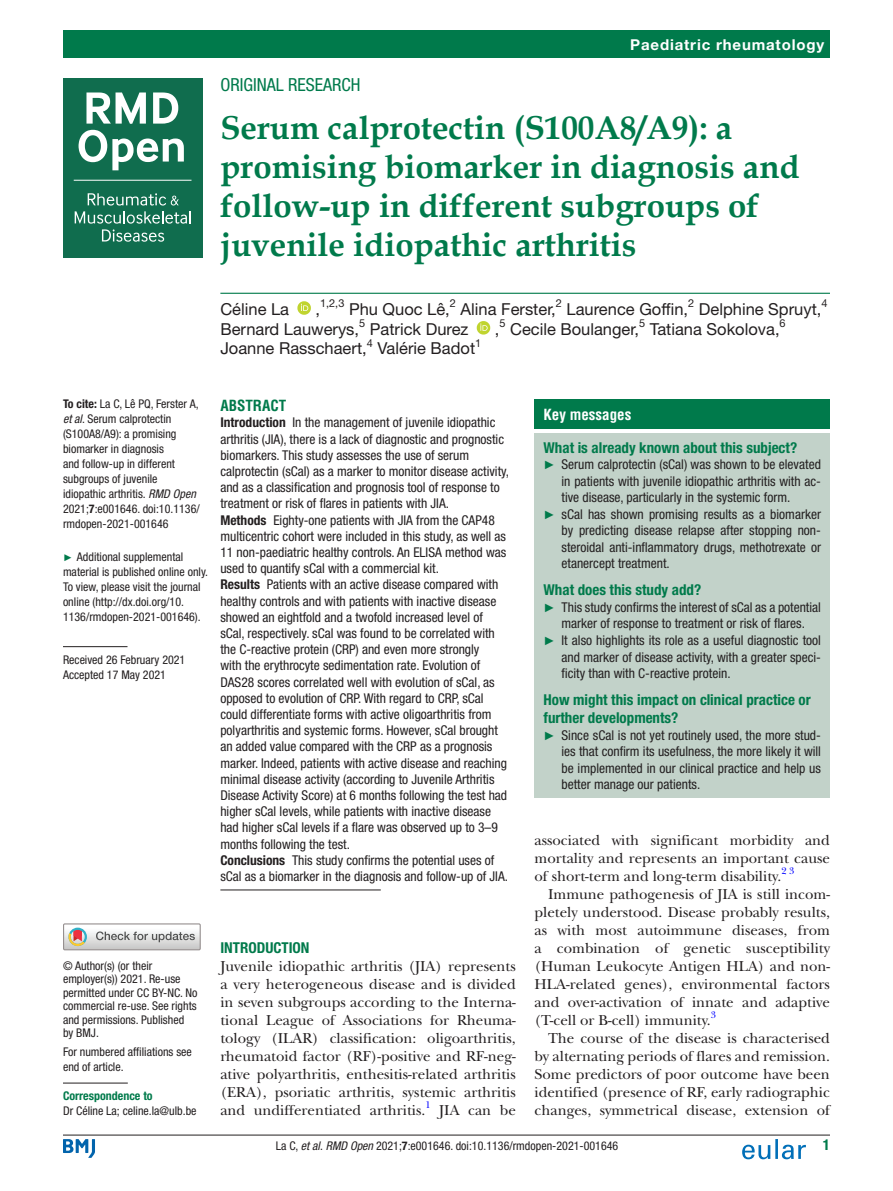
<style>
.page{position:relative;width:893px;height:1191px;background:#fff}
.page>*{position:absolute;margin:0;border:0;box-sizing:border-box;transform-origin:0 0}
.t1{font:700 33px/39px "Book Antiqua";color:#007a4b}
.t2{font:condensed 18px "Helvetica Neue LT Std";color:#007a4b}
.t3{font:16.5px/19.8px "Helvetica Neue LT Std";color:#231f20}
.t4{font:15px/18px "New Baskerville";color:#231f20;text-align:justify}
.t5{font:700 condensed 15px/18px "Helvetica Neue LT Std";color:#007a4b}
.t6{font:700 15px "Helvetica Neue LT Std";letter-spacing:.055em;color:#fff}
.t7{font:700 condensed 15px "Helvetica";color:#fff}
.t8{font:700 condensed 15px "Helvetica";color:#007a4b}
.t9{font:condensed 13.5px/16.2px "Helvetica Neue LT Std";color:#231f20}
.t10{font:condensed 12px/15px "Helvetica Neue LT Std";color:#231f20}
.t11{font:700 condensed 12px "Helvetica Neue LT Std";color:#007a4b}
.t12{font:10.95px "Helvetica Neue LT Std";color:#231f20}
.t13{font:9.9px "New Baskerville";color:#00f}
.s1{font-weight:700}
.s2{font-style:italic}
.s3{font-family:"Arial";font-stretch:normal;font-size:9.75px;color:#007a4b}
.s4{font-family:"Arial";font-stretch:normal;font-size:12px;color:#007a4b}
</style>
<div class="page">
<hr style="left:63px;top:1134px;width:767px;height:1px;background:#231f20">
<svg style="left:742px;top:1139px;width:64px;height:20px"></svg>
<svg style="left:63px;top:1139px;width:32px;height:18px"></svg>
<hr style="left:220px;top:293px;width:610px;height:1px;background:#007a4b">
<svg style="left:297px;top:301px;width:14px;height:14px"></svg>
<svg style="left:477px;top:321px;width:13px;height:13px"></svg>
<hr style="left:63px;top:646px;width:65px;height:1px;background:#231f20">
<hr style="left:63px;top:1082px;width:65px;height:1px;background:#231f20">
<div style="left:63px;top:923px;width:138px;height:27px;border:1px solid #969090"></div>
<svg style="left:64px;top:924px;width:136px;height:25px"></svg>
<div style="left:63px;top:78px;width:139px;height:179px;background:#106d4e"></div>
<svg style="left:86px;top:92px;width:60px;height:32px"></svg>
<svg style="left:153px;top:92px;width:25px;height:32px"></svg>
<svg style="left:79px;top:130px;width:105px;height:40px"></svg>
<hr style="left:74px;top:180px;width:117px;height:1px;background:#fff">
<svg style="left:88px;top:193px;width:91px;height:12px"></svg>
<svg style="left:75px;top:211px;width:116px;height:31px"></svg>
<div style="left:63px;top:31px;width:767px;height:27px;background:#007a4b"></div>
<hr style="left:220px;top:889px;width:161px;height:1px;background:#231f20">
<div style="left:535px;top:399px;width:295px;height:30px;background:#007a4b"></div>
<div style="left:535px;top:433px;width:295px;height:365px;background:#c2d2c9"></div>
<p class="t6" style="left:630px;top:35px;width:195px">Paediatric rheumatology</p>
<h2 class="t2" style="left:220px;top:74px;width:142px">ORIGINAL RESEARCH</h2>
<h1 class="t1" style="left:220px;top:108px;width:581px">Serum calprotectin (S100A8/A9): a promising biomarker in diagnosis and follow-up in different subgroups of juvenile idiopathic arthritis</h1>
<p class="t3" style="left:220px;top:299px;width:70px">Céline La</p>
<p class="t3" style="left:220px;top:299px;width:609px;text-indent:95px">,<sup>1,2,3</sup> Phu Quoc Lê,<sup>2</sup> Alina Ferster,<sup>2</sup> Laurence Goffin,<sup>2</sup> Delphine Spruyt,<sup>4<br></sup>Bernard Lauwerys,</p>
<p class="t12" style="left:499px;top:317px;width:8px">5</p>
<p class="t3" style="left:510px;top:318px;width:130px">Cecile Boulanger,</p>
<p class="t12" style="left:639px;top:317px;width:8px">5</p>
<p class="t3" style="left:650px;top:318px;width:131px">Tatiana Sokolova,</p>
<p class="t12" style="left:780px;top:317px;width:8px">6</p>
<p class="t12" style="left:359px;top:317px;width:8px">5</p>
<p class="t3" style="left:370px;top:318px;width:100px">Patrick Durez</p>
<p class="t3" style="left:495px;top:318px;width:6px">,</p>
<p class="t3" style="left:220px;top:338px;width:148px">Joanne Rasschaert,</p>
<p class="t12" style="left:367px;top:336px;width:8px">4</p>
<p class="t3" style="left:377px;top:338px;width:99px">Valérie Badot</p>
<p class="t12" style="left:475px;top:336px;width:8px">1</p>
<p class="t10" style="left:63px;top:396px;width:138px"><span class="s1">To cite:</span> La C, Lê PQ, Ferster A, <span class="s2">et al</span>. Serum calprotectin (S100A8/A9): a promising biomarker in diagnosis<br>and follow-up in different subgroups of juvenile idiopathic arthritis. <span class="s2">RMD Open<br></span>2021;<span class="s1">7</span>:e001646. doi:10.1136/ rmdopen-2021-001646</p>
<p class="t10" style="left:63px;top:549px;width:147px"><span class="s3">►</span> Additional supplemental material is published online only.<br>To view, please visit the journal online (http://dx.doi.org/10.<br>1136/rmdopen-2021-001646).</p>
<p class="t10" style="left:63px;top:651px;width:124px">Received 26 February 2021<br>Accepted 17 May 2021</p>
<p class="t10" style="left:63px;top:958px;width:136px;line-height:13.5px">© Author(s) (or their employer(s)) 2021. Re-use permitted under CC BY-NC. No commercial re-use. See rights and permissions. Published by BMJ.</p>
<p class="t10" style="left:63px;top:1044px;width:130px">For numbered affiliations see end of article.</p>
<p class="t11" style="left:63px;top:1088px;width:91px">Correspondence to</p>
<p class="t10" style="left:63px;top:1103px;width:135px">Dr Céline La; celine.la@ulb.be</p>
<p class="t8" style="left:220px;top:396px;width:67px">ABSTRACT</p>
<p class="t9" style="left:220px;top:414px;width:290px"><span class="s1">Introduction</span> In the management of juvenile idiopathic arthritis (JIA), there is a lack of diagnostic and prognostic biomarkers. This study assesses the use of serum calprotectin (sCal) as a marker to monitor disease activity, and as a classification and prognosis tool of response to treatment or risk of flares in patients with JIA.<br><span class="s1">Methods</span> Eighty-one patients with JIA from the CAP48 multicentric cohort were included in this study, as well as 11 non-paediatric healthy controls. An ELISA method was used to quantify sCal with a commercial kit.<br><span class="s1">Results</span> Patients with an active disease compared with healthy controls and with patients with inactive disease showed an eightfold and a twofold increased level of sCal, respectively. sCal was found to be correlated with the C-reactive protein (CRP) and even more strongly<br>with the erythrocyte sedimentation rate. Evolution of DAS28 scores correlated well with evolution of sCal, as opposed to evolution of CRP. With regard to CRP, sCal could differentiate forms with active oligoarthritis from polyarthritis and systemic forms. However, sCal brought an added value compared with the CRP as a prognosis marker. Indeed, patients with active disease and reaching minimal disease activity (according to Juvenile Arthritis Disease Activity Score) at 6 months following the test had higher sCal levels, while patients with inactive disease had higher sCal levels if a flare was observed up to 3–9 months following the test.<br><span class="s1">Conclusions</span> This study confirms the potential uses of sCal as a biomarker in the diagnosis and follow-up of JIA.</p>
<p class="t5" style="left:220px;top:938px;width:91px">INTRODUCTION</p>
<p class="t4" style="left:220px;top:957px;width:297px">Juvenile idiopathic arthritis (JIA) represents a very heterogeneous disease and is divided in seven subgroups according to the Interna&shy;tional League of Associations for Rheuma&shy;tology (ILAR) classification: oligoarthritis, rheumatoid factor (RF)-positive and RF-neg&shy;ative polyarthritis, enthesitis-related arthritis (ERA), psoriatic arthritis, systemic arthritis and undifferentiated arthritis.</p>
<p class="t13" style="left:425px;top:1099px;width:7px">1</p>
<p class="t4" style="left:439px;top:1101px;width:78px">JIA can be</p>
<p class="t7" style="left:544px;top:405px;width:89px">Key messages</p>
<p class="t5" style="left:544px;top:438px;width:255px">What is already known about this subject?</p>
<p class="t9" style="left:544px;top:456px;width:279px"><span class="s4">►</span> Serum calprotectin (sCal) was shown to be elevated</p>
<p class="t9" style="left:562px;top:473px;width:261px">in patients with juvenile idiopathic arthritis with ac-</p>
<p class="t9" style="left:562px;top:489px;width:230px">tive disease, particularly in the systemic form.</p>
<p class="t9" style="left:544px;top:506px;width:279px"><span class="s4">►</span> sCal has shown promising results as a biomarker</p>
<p class="t9" style="left:562px;top:522px;width:261px">by predicting disease relapse after stopping non-</p>
<p class="t9" style="left:562px;top:539px;width:261px">steroidal anti-inflammatory drugs, methotrexate or</p>
<p class="t9" style="left:562px;top:555px;width:110px">etanercept treatment.</p>
<p class="t5" style="left:544px;top:581px;width:159px">What does this study add?</p>
<p class="t9" style="left:544px;top:599px;width:279px"><span class="s4">►</span> This study confirms the interest of sCal as a potential</p>
<p class="t9" style="left:562px;top:615px;width:245px">marker of response to treatment or risk of flares.</p>
<p class="t9" style="left:544px;top:632px;width:279px"><span class="s4">►</span> It also highlights its role as a useful diagnostic tool</p>
<p class="t9" style="left:562px;top:648px;width:261px">and marker of disease activity, with a greater speci-</p>
<p class="t9" style="left:562px;top:665px;width:171px">ficity than with C-reactive protein.</p>
<p class="t5" style="left:544px;top:690px;width:269px">How might this impact on clinical practice or further developments?</p>
<p class="t9" style="left:562px;top:726px;width:261px;text-align:justify;text-indent:-18px"><span class="s4">►</span> Since sCal is not yet routinely used, the more stud&shy;ies that confirm its usefulness, the more likely it will be implemented in our clinical practice and help us better manage our patients.</p>
<p class="t4" style="left:535px;top:831px;width:297px">associated with significant morbidity and mortality and represents an important cause of short-term and long-term disability.</p>
<p class="t13" style="left:781px;top:865px;width:14px">2 3</p>
<p class="t4" style="left:535px;top:885px;width:297px;text-indent:14px">Immune pathogenesis of JIA is still incom&shy;pletely understood. Disease probably results, as with most autoimmune diseases, from a combination of genetic susceptibility (Human Leukocyte Antigen HLA) and non-HLA-related genes), environmental factors and over-activation of innate and adaptive (T-cell or B-cell) immunity.<sup>3</sup></p>
<p class="t4" style="left:535px;top:1029px;width:297px;text-indent:14px">The course of the disease is characterised by alternating periods of flares and remission.<br>Some predictors of poor outcome have been identified (presence of RF, early radiographic changes, symmetrical disease, extension of</p>
<p class="t10" style="left:276px;top:1138px;width:344px">La C, <span class="s2">et al</span>. <span class="s2">RMD Open</span> 2021;<span class="s1">7</span>:e001646. doi:10.1136/rmdopen-2021-001646</p>
<p class="t5" style="left:823px;top:1135px;width:9px">1</p>
</div>
